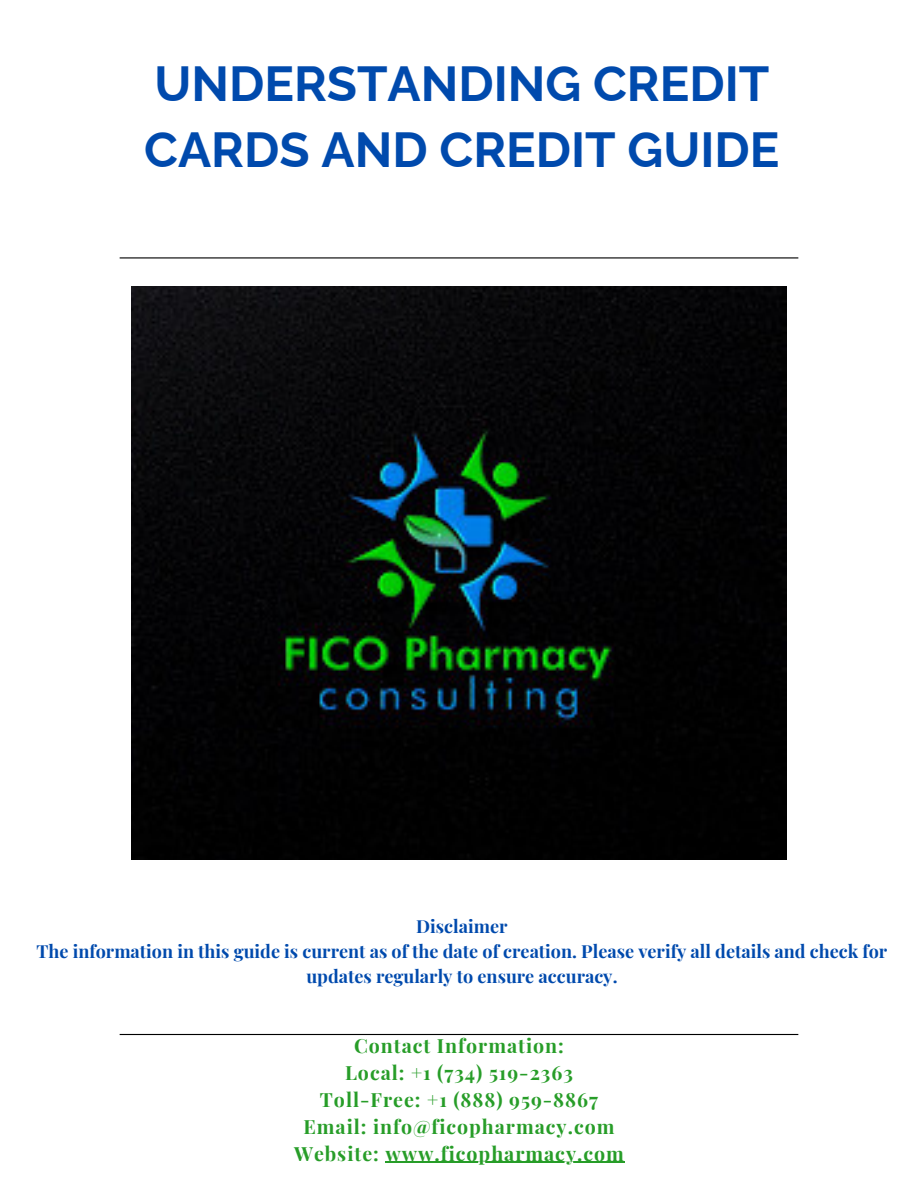
<style>
.page{position:relative;width:918px;height:1188px;background:#fff}
.page>*{position:absolute;margin:0;border:0;box-sizing:border-box;transform-origin:0 0}
.t1{font:700 49.35px/66.3px "Raleway";color:#004aad}
.t2{font:700 19.65px "Playfair Display";letter-spacing:.05em;color:#279d28}
.t3{font:700 18px/24.8px "Playfair Display";color:#004aad;text-align:center}
</style>
<div class="page">
<img style="left:132px;top:287px;width:655px;height:572px">
<hr style="left:120px;top:1034px;width:678px;height:1px;background:#000">
<hr style="left:120px;top:257px;width:678px;height:1px;background:#000">
<hr style="left:385px;top:1162px;width:240px;height:1px;background:#279d28">
<h1 class="t1" style="left:144px;top:51px;width:637px">UNDERSTANDING CREDIT<br>CARDS AND CREDIT GUIDE</h1>
<p class="t3" style="left:36px;top:913px;width:852px">Disclaimer<br>The information in this guide is current as of the date of creation. Please verify all details and check for updates regularly to ensure accuracy.</p>
<p class="t2" style="left:354px;top:1032px;width:211px">Contact Information:</p>
<p class="t2" style="left:345px;top:1059px;width:229px">Local: +1 (734) 519-2363</p>
<p class="t2" style="left:320px;top:1086px;width:280px">Toll-Free: +1 (888) 959-8867</p>
<p class="t2" style="left:303px;top:1113px;width:313px">Email: info@ficopharmacy.com</p>
<p class="t2" style="left:294px;top:1140px;width:331px">Website: www.ficopharmacy.com</p>
</div>
